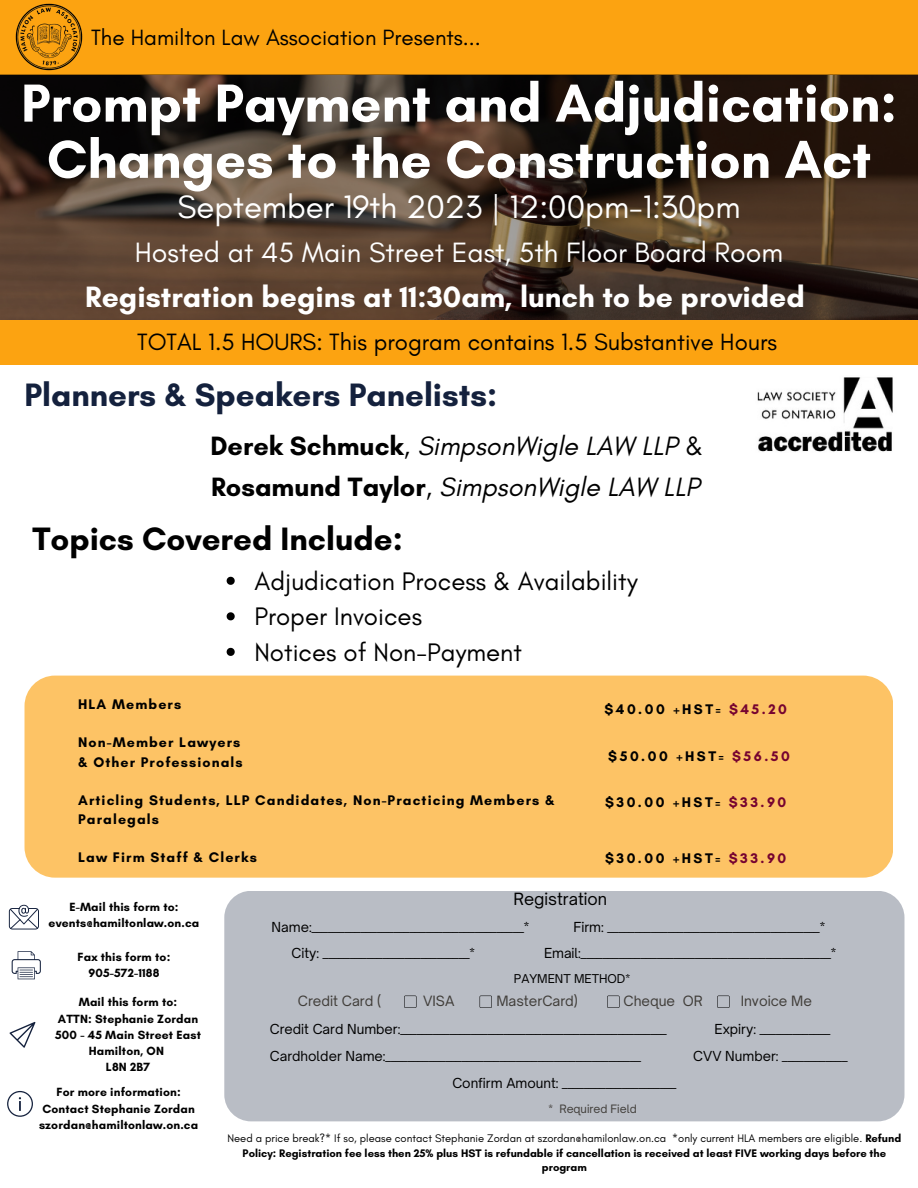
<style>
.page{position:relative;width:918px;height:1188px;background:#fff}
.page>*{position:absolute;margin:0;border:0;box-sizing:border-box;transform-origin:0 0}
.t1{font:700 54.45px/56.2px "Glacial Indifference";color:#fff;text-align:center}
.t2{font:33px "Glacial Indifference";color:#fff}
.t3{font:700 33px "Glacial Indifference";color:#14213d}
.t4{font:700 33px "Glacial Indifference";color:#000}
.t5{font:700 30px "Glacial Indifference";color:#fff}
.t6{font:28.5px "Glacial Indifference";color:#fff}
.t7{font:italic 27px "Glacial Indifference";color:#000}
.t8{font:25.8px "Glacial Indifference";color:#000}
.t9{font:24px "Glacial Indifference";color:#000}
.t10{font:22.5px "Glacial Indifference";color:#000}
.t11{font:16.2px "Open Sauce One";color:#000}
.t12{font:700 14.25px/19.2px "Glacial Indifference";letter-spacing:.075em;color:#000}
.t13{font:700 14.25px "Glacial Indifference";letter-spacing:.175em;color:#000}
.t14{font:13.65px "Open Sauce One";color:#403d39}
.t15{font:13.2px "Open Sauce One";color:#000}
.t16{font:700 12.15px "Glacial Indifference";letter-spacing:.015em;color:#000}
.t17{font:11.7px "Open Sauce One";color:#000}
.t18{font:700 11.25px/15px "Glacial Indifference";color:#000;text-align:center}
.t19{font:11.1px "Open Sauce One";color:#403d39}
.s1{font-weight:700;font-style:normal}
.s2{font-style:normal}
.s3{color:#760330}
.s4{font-weight:400}
</style>
<div class="page">
<div style="left:0;top:0;width:918px;height:74px;background:#fca311"></div>
<svg style="left:0;top:74px;width:918px;height:246px;background:#3f2f23"></svg>
<div style="left:0;top:320px;width:918px;height:44px;background:#fca311"></div>
<div style="left:224px;top:891px;width:680px;height:230px;background:#b9bdc5;border-radius:27px"></div>
<svg style="left:404px;top:996px;width:13px;height:12px"></svg>
<svg style="left:480px;top:996px;width:12px;height:12px"></svg>
<svg style="left:607px;top:996px;width:13px;height:12px"></svg>
<svg style="left:717px;top:996px;width:13px;height:12px"></svg>
<img style="left:757px;top:377px;width:136px;height:75px">
<div style="left:25px;top:676px;width:868px;height:202px;background:#fdc365;border-radius:30px"></div>
<svg style="left:9px;top:905px;width:30px;height:25px"></svg>
<svg style="left:12px;top:951px;width:29px;height:28px"></svg>
<svg style="left:10px;top:1022px;width:25px;height:26px"></svg>
<svg style="left:7px;top:1091px;width:26px;height:26px"></svg>
<img style="left:15px;top:3px;width:68px;height:68px">
<svg style="left:227px;top:577px;width:8px;height:8px"></svg>
<svg style="left:227px;top:612px;width:8px;height:8px"></svg>
<svg style="left:227px;top:648px;width:8px;height:8px"></svg>
<p class="t10" style="left:91px;top:24px;width:391px">The Hamilton Law Association Presents...</p>
<p class="t1" style="left:21px;top:74px;width:877px">Prompt Payment and Adjudication:<br>Changes to the Construction Act</p>
<p class="t2" style="left:177px;top:187px;width:565px">September 19th 2023 | 12:00pm-1:30pm</p>
<p class="t6" style="left:135px;top:235px;width:650px">Hosted at 45 Main Street East, 5th Floor Board Room</p>
<p class="t5" style="left:85px;top:278px;width:721px">Registration begins at 11:30am, lunch to be provided</p>
<p class="t9" style="left:137px;top:327px;width:642px">TOTAL 1.5 HOURS: This program contains 1.5 Substantive Hours</p>
<p class="t3" style="left:25px;top:375px;width:474px">Planners &amp; Speakers Panelists:</p>
<p class="t7" style="left:210px;top:430px;width:495px"><span class="s1">Derek Schmuck</span><span class="s2">,</span> SimpsonWigle LAW LLP <span class="s2">&amp;</span></p>
<p class="t7" style="left:211px;top:470px;width:490px"><span class="s1">Rosamund Taylor</span><span class="s2">,</span> SimpsonWigle LAW LLP</p>
<p class="t4" style="left:32px;top:518px;width:372px">Topics Covered Include:</p>
<p class="t8" style="left:254px;top:565px;width:385px">Adjudication Process &amp; Availability</p>
<p class="t8" style="left:254px;top:601px;width:169px">Proper Invoices</p>
<p class="t8" style="left:254px;top:636px;width:269px">Notices of Non-Payment</p>
<p class="t12" style="left:78px;top:695px;width:105px">HLA Members</p>
<p class="t12" style="left:78px;top:733px;width:164px">Non-Member Lawyers</p>
<p class="t12" style="left:78px;top:752px;width:166px">&amp; Other Professionals</p>
<p class="t12" style="left:78px;top:790px;width:478px">Articling Students, LLP Candidates, Non-Practicing Members &amp;<br>Paralegals</p>
<p class="t12" style="left:78px;top:848px;width:180px">Law Firm Staff &amp; Clerks</p>
<p class="t13" style="left:604px;top:700px;width:184px">$40.00 +HST= <span class="s3">$45.20</span></p>
<p class="t13" style="left:608px;top:748px;width:183px">$50.00 +HST= <span class="s3">$56.50</span></p>
<p class="t13" style="left:605px;top:794px;width:183px">$30.00 +HST= <span class="s3">$33.90</span></p>
<p class="t13" style="left:605px;top:849px;width:183px">$30.00 +HST= <span class="s3">$33.90</span></p>
<p class="t16" style="left:69px;top:899px;width:111px">E-Mail this form to:</p>
<p class="t16" style="left:49px;top:915px;width:152px">events@hamiltonlaw.on.ca</p>
<p class="t16" style="left:78px;top:950px;width:94px">Fax this form to:</p>
<p class="t16" style="left:88px;top:966px;width:73px">905-572-1188</p>
<p class="t16" style="left:79px;top:995px;width:100px">Mail this form to:</p>
<p class="t16" style="left:58px;top:1011px;width:142px">ATTN: Stephanie Zordan</p>
<p class="t16" style="left:55px;top:1027px;width:147px">500 - 45 Main Street East</p>
<p class="t16" style="left:89px;top:1043px;width:77px">Hamilton, ON</p>
<p class="t16" style="left:106px;top:1060px;width:46px">L8N 2B7</p>
<p class="t16" style="left:56px;top:1085px;width:126px">For more information:</p>
<p class="t16" style="left:42px;top:1101px;width:154px">Contact Stephanie Zordan</p>
<p class="t16" style="left:39px;top:1117px;width:161px">szordan@hamiltonlaw.on.ca</p>
<p class="t11" style="left:513px;top:889px;width:95px">Registration</p>
<p class="t15" style="left:272px;top:918px;width:259px">Name:_______________________________________*</p>
<p class="t15" style="left:573px;top:918px;width:253px">Firm: _______________________________________*</p>
<p class="t15" style="left:292px;top:945px;width:185px">City: ___________________________*</p>
<p class="t15" style="left:544px;top:945px;width:294px">Email:______________________________________________*</p>
<p class="t17" style="left:514px;top:971px;width:118px">PAYMENT METHOD*</p>
<p class="t14" style="left:298px;top:993px;width:85px">Credit Card (</p>
<p class="t14" style="left:423px;top:993px;width:33px">VISA</p>
<p class="t14" style="left:496px;top:993px;width:83px">MasterCard)</p>
<p class="t14" style="left:624px;top:993px;width:81px">Cheque OR</p>
<p class="t14" style="left:741px;top:993px;width:73px">Invoice Me</p>
<p class="t15" style="left:270px;top:1021px;width:398px">Credit Card Number:_________________________________________________</p>
<p class="t15" style="left:715px;top:1021px;width:117px">Expiry: _____________</p>
<p class="t15" style="left:270px;top:1048px;width:373px">Cardholder Name:_______________________________________________</p>
<p class="t15" style="left:693px;top:1048px;width:156px">CVV Number: ____________</p>
<p class="t15" style="left:452px;top:1075px;width:226px">Confirm Amount: _____________________</p>
<p class="t19" style="left:549px;top:1102px;width:90px">* Required Field</p>
<p class="t18" style="left:227px;top:1130px;width:675px"><span class="s4">Need a price break?* If so, please contact Stephanie Zordan at szordan@hamilonlaw.on.ca *only current HLA members are eligible.</span> Refund<br>Policy: Registration fee less then 25% plus HST is refundable if cancellation is received at least FIVE working days before the program</p>
</div>
